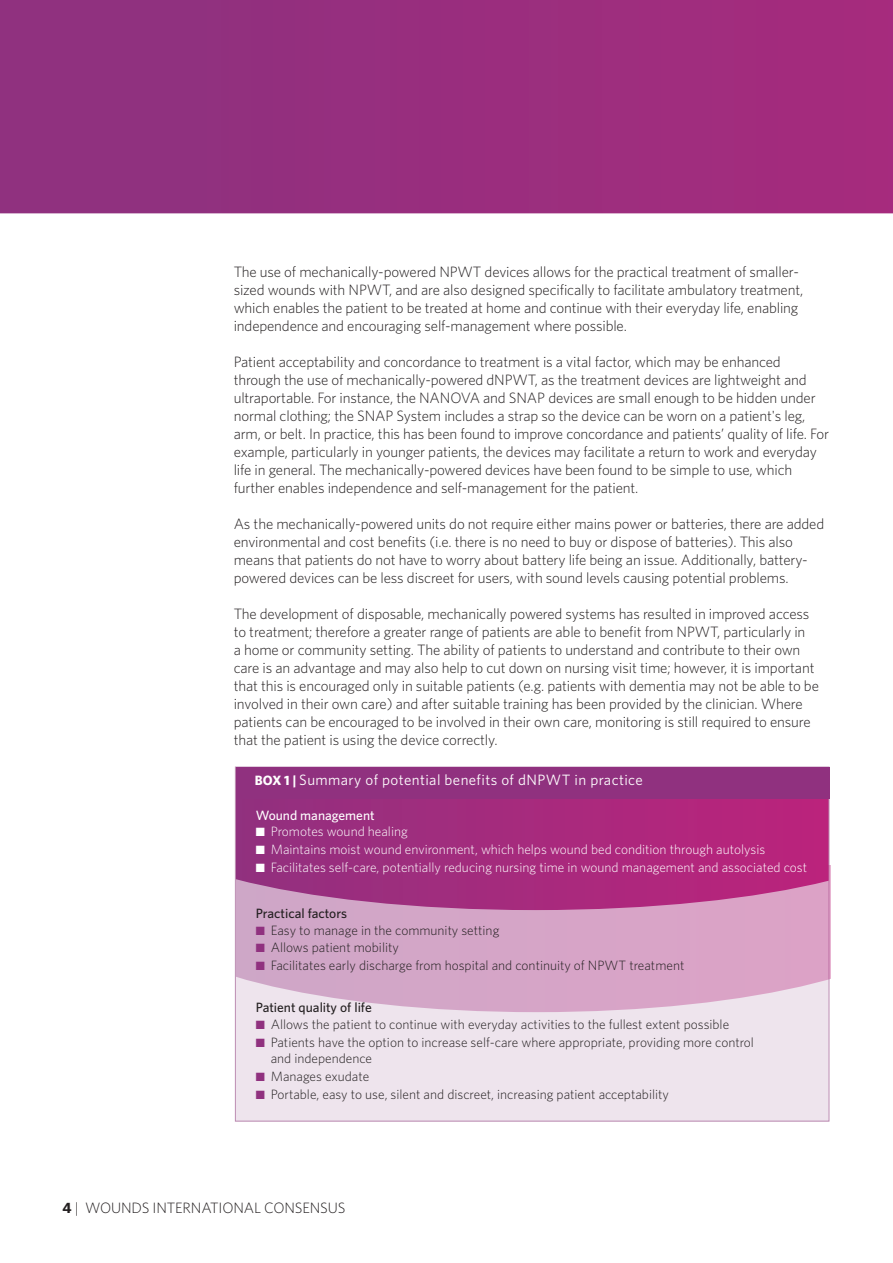
<style>
.page{position:relative;width:893px;height:1263px;background:#fff}
.page>*{position:absolute;margin:0;border:0;box-sizing:border-box;transform-origin:0 0}
.t1{font:300 15px/18px "Whitney";letter-spacing:-.01em;color:#231f20}
.t2{font:15px "Whitney";letter-spacing:.025em;color:#fff}
.t3{font:300 13.5px/16.5px "Whitney";color:#231f20}
.t4{font:300 13.5px "Whitney";color:#fff}
.t5{font:500 13.5px "Whitney";color:#231f20}
.t6{font:500 13.5px "Whitney";color:#fff}
.s1{font-weight:700;font-size:13.5px}
.s2{color:#90317f}
.s3{font-weight:700}
</style>
<div class="page">
<svg style="left:0;top:0;width:893px;height:213px;background:#982e7e"></svg>
<div style="left:235px;top:767px;width:594px;height:354px;background:#eee4ed"></div>
<svg style="left:237px;top:798px;width:590px;height:68px;background:#a6297d"></svg>
<svg style="left:236px;top:866px;width:594px;height:146px;background:#cc8bb8"></svg>
<div style="left:236px;top:767px;width:593px;height:31px;background:#90317f"></div>
<p class="t1" style="left:234px;top:262px;width:571px">The use of mechanically-powered NPWT devices allows for the practical treatment of smaller&shy;sized wounds with NPWT, and are also designed specifically to facilitate ambulatory treatment, which enables the patient to be treated at home and continue with their everyday life, enabling independence and encouraging self-management where possible.</p>
<p class="t1" style="left:234px;top:352px;width:597px">Patient acceptability and concordance to treatment is a vital factor, which may be enhanced through the use of mechanically-powered dNPWT, as the treatment devices are lightweight and ultraportable. For instance, the NANOVA and SNAP devices are small enough to be hidden under normal clothing; the SNAP System includes a strap so the device can be worn on a patient's leg, arm, or belt. In practice, this has been found to improve concordance and patients’ quality of life. For example, particularly in younger patients, the devices may facilitate a return to work and everyday life in general. The mechanically-powered devices have been found to be simple to use, which further enables independence and self-management for the patient.</p>
<p class="t1" style="left:234px;top:514px;width:592px">As the mechanically-powered units do not require either mains power or batteries, there are added environmental and cost benefits (i.e. there is no need to buy or dispose of batteries). This also means that patients do not have to worry about battery life being an issue. Additionally, battery&shy;powered devices can be less discreet for users, with sound levels causing potential problems.</p>
<p class="t1" style="left:234px;top:604px;width:587px">The development of disposable, mechanically powered systems has resulted in improved access to treatment; therefore a greater range of patients are able to benefit from NPWT, particularly in<br>a home or community setting. The ability of patients to understand and contribute to their own care is an advantage and may also help to cut down on nursing visit time; however, it is important that this is encouraged only in suitable patients (e.g. patients with dementia may not be able to be involved in their own care) and after suitable training has been provided by the clinician. Where patients can be encouraged to be involved in their own care, monitoring is still required to ensure that the patient is using the device correctly.</p>
<p class="t2" style="left:255px;top:771px;width:390px"><span class="s1">BOX 1 |</span> Summary of potential benefits of dNPWT in practice</p>
<p class="t6" style="left:256px;top:807px;width:120px">Wound management</p>
<p class="t4" style="left:256px;top:824px;width:154px">■ Promotes wound healing</p>
<p class="t4" style="left:256px;top:842px;width:511px">■ Maintains moist wound environment, which helps wound bed condition through autolysis</p>
<p class="t4" style="left:256px;top:859px;width:553px">■ Facilitates self-care, potentially reducing nursing time in wound management and associated cost</p>
<p class="t5" style="left:256px;top:905px;width:93px">Practical factors</p>
<p class="t3" style="left:256px;top:921px;width:245px"><span class="s2">■</span> Easy to manage in the community setting</p>
<p class="t3" style="left:256px;top:939px;width:144px"><span class="s2">■</span> Allows patient mobility</p>
<p class="t3" style="left:256px;top:957px;width:430px"><span class="s2">■</span> Facilitates early discharge from hospital and continuity of NPWT treatment</p>
<p class="t5" style="left:256px;top:1000px;width:117px">Patient quality of life</p>
<p class="t3" style="left:256px;top:1016px;width:475px"><span class="s2">■</span> Allows the patient to continue with everyday activities to the fullest extent possible</p>
<p class="t3" style="left:271px;top:1033px;width:485px;text-indent:-15px"><span class="s2">■</span> Patients have the option to increase self-care where appropriate, providing more control and independence</p>
<p class="t3" style="left:256px;top:1068px;width:115px"><span class="s2">■</span> Manages exudate</p>
<p class="t3" style="left:256px;top:1086px;width:415px"><span class="s2">■</span> Portable, easy to use, silent and discreet, increasing patient acceptability</p>
<p class="t1" style="left:62px;top:1199px;width:285px"><span class="s3">4</span> | WOUNDS INTERNATIONAL CONSENSUS</p>
</div>
